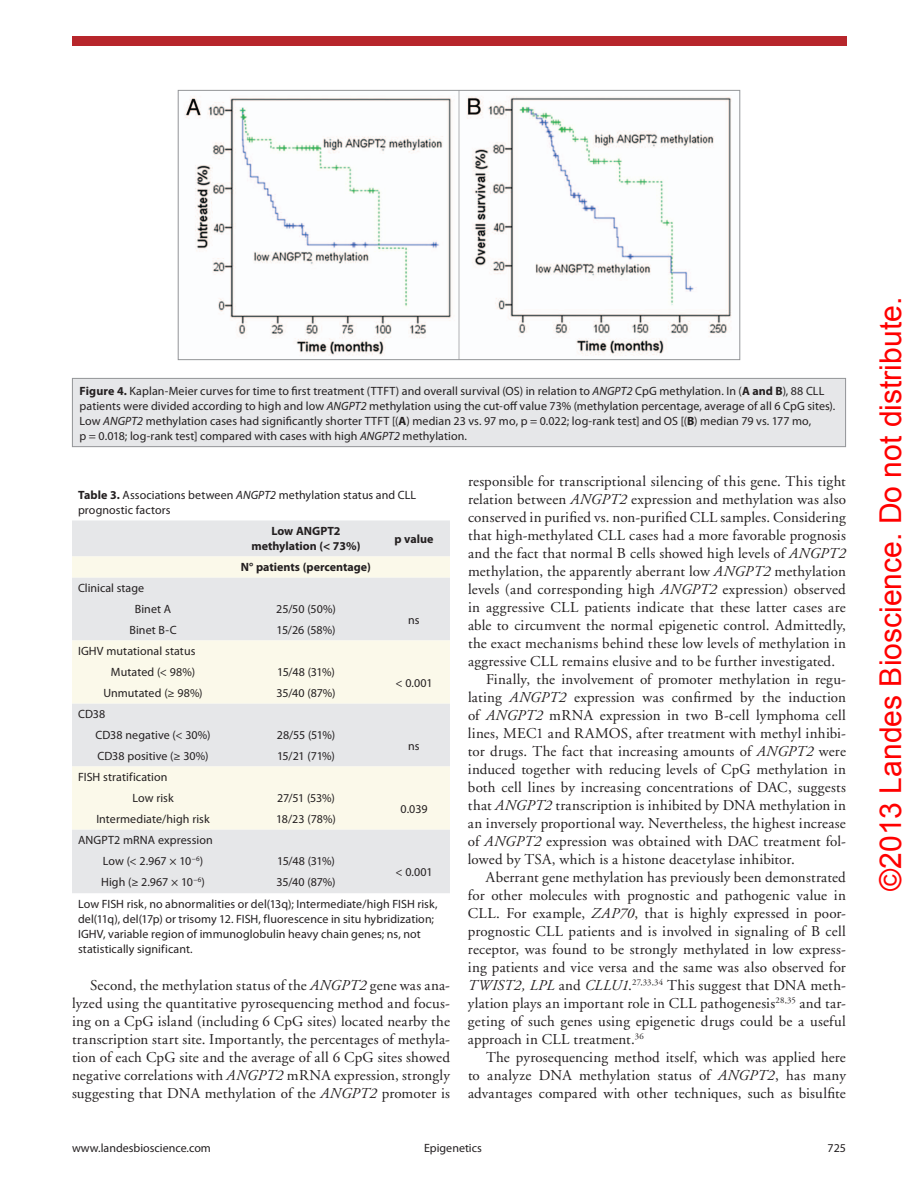
<style>
.page{position:relative;width:918px;height:1188px;background:#fff}
.page>*{position:absolute;margin:0;border:0;box-sizing:border-box;transform-origin:0 0}
.t1{font:30.15px "Arial";color:#f00}
.t2{font:15px/18px "Adobe Garamond";letter-spacing:.015em;color:#231f20;text-align:justify}
.t3{font:12px/15px "Myriad Pro";letter-spacing:.005em;color:#231f20}
.t4{font:700 12px/15px "Myriad Pro";color:#231f20;text-align:center}
.s1{font-weight:700}
.s2{font-style:italic}
</style>
<div class="page">
<div style="left:72px;top:36px;width:774px;height:10px;background:#b7262b"></div>
<div style="left:72px;top:378px;width:774px;height:69px;background:#e6e7e9"></div>
<div style="left:72px;top:378px;width:774px;height:69px;border:1px solid #939598"></div>
<img style="left:184px;top:92px;width:548px;height:266px">
<div style="left:178px;top:90px;width:562px;height:270px;border:1px solid #939598"></div>
<div style="left:72px;top:520px;width:378px;height:373px;background:#e6e7e9"></div>
<div style="left:72px;top:556px;width:378px;height:21px;background:#fbf9ea"></div>
<svg style="left:72px;top:640px;width:378px;height:189px;background:#f4f3e9"></svg>
<p class="t3" style="left:80px;top:383px;width:757px"><span class="s1">Figure 4.</span> Kaplan-Meier curves for time to first treatment (TTFT) and overall survival (OS) in relation to <span class="s2">ANGPT2</span> CpG methylation. In (<span class="s1">A and B</span>), 88 CLL patients were divided according to high and low <span class="s2">ANGPT2</span> methylation using the cut-off value 73% (methylation percentage, average of all 6 CpG sites).<br>Low <span class="s2">ANGPT2</span> methylation cases had significantly shorter TTFT [(<span class="s1">A</span>) median 23 vs. 97 mo, p = 0.022; log-rank test] and OS [(<span class="s1">B</span>) median 79 vs. 177 mo,<br>p = 0.018; log-rank test] compared with cases with high <span class="s2">ANGPT2</span> methylation.</p>
<p class="t3" style="left:78px;top:488px;width:340px"><span class="s1">Table 3.</span> Associations between <span class="s2">ANGPT2</span> methylation status and CLL prognostic factors</p>
<p class="t4" style="left:251px;top:524px;width:111px">Low ANGPT2 methylation (&lt; 73%)</p>
<p class="t4" style="left:394px;top:531px;width:41px">p value</p>
<p class="t4" style="left:241px;top:560px;width:132px">N° patients (percentage)</p>
<p class="t3" style="left:135px;top:578px;width:37px;line-height:21px;text-indent:-57px">Clinical stage<br>Binet A</p>
<p class="t3" style="left:276px;top:602px;width:61px">25/50 (50%)</p>
<p class="t3" style="left:129px;top:623px;width:48px">Binet B-C</p>
<p class="t3" style="left:277px;top:623px;width:60px">15/26 (58%)</p>
<p class="t3" style="left:78px;top:641px;width:119px;line-height:21px;text-align:right">IGHV mutational status<br>Mutated (&lt; 98%)</p>
<p class="t3" style="left:277px;top:665px;width:59px">15/48 (31%)</p>
<p class="t3" style="left:103px;top:686px;width:101px">Unmutated (≥ 98%)</p>
<p class="t3" style="left:276px;top:686px;width:61px">35/40 (87%)</p>
<p class="t3" style="left:96px;top:704px;width:117px;line-height:21px;text-indent:-17px">CD38<br>CD38 negative (&lt; 30%)</p>
<p class="t3" style="left:277px;top:728px;width:60px">28/55 (51%)</p>
<p class="t3" style="left:408px;top:612px;width:13px">ns</p>
<p class="t3" style="left:395px;top:675px;width:39px">&lt; 0.001</p>
<p class="t3" style="left:408px;top:738px;width:13px">ns</p>
<p class="t3" style="left:97px;top:749px;width:113px">CD38 positive (≥ 30%)</p>
<p class="t3" style="left:277px;top:749px;width:59px">15/21 (71%)</p>
<p class="t3" style="left:132px;top:767px;width:43px;line-height:21px;text-indent:-54px">FISH stratification<br>Low risk</p>
<p class="t3" style="left:277px;top:791px;width:59px">27/51 (53%)</p>
<p class="t3" style="left:401px;top:801px;width:29px">0.039</p>
<p class="t3" style="left:96px;top:812px;width:115px">Intermediate/high risk</p>
<p class="t3" style="left:276px;top:812px;width:61px">18/23 (78%)</p>
<p class="t3" style="left:103px;top:830px;width:111px;line-height:21px;text-indent:-25px">ANGPT2 mRNA expression<br>Low (&lt; 2.967 × 10<sup>−6</sup>)</p>
<p class="t3" style="left:277px;top:854px;width:59px">15/48 (31%)</p>
<p class="t3" style="left:395px;top:864px;width:39px">&lt; 0.001</p>
<p class="t3" style="left:101px;top:875px;width:105px">High (≥ 2.967 × 10<sup>−6</sup>)</p>
<p class="t3" style="left:78px;top:871px;width:361px;line-height:21.8px;text-indent:198px">35/40 (87%)<br>Low FISH risk, no abnormalities or del(13q); Intermediate/high FISH risk,</p>
<p class="t3" style="left:78px;top:911px;width:358px">del(11q), del(17p) or trisomy 12. FISH , fluorescence in situ hybridization;<br>IGHV, variable region of immunoglobulin heavy chain genes; ns, not statistically significant.</p>
<p class="t2" style="left:72px;top:977px;width:380px;text-indent:18px">Second, the methylation status of the <span class="s2">ANGPT2</span> gene was ana&shy;lyzed using the quantitative pyrosequencing method and focus&shy;ing on a CpG island (including 6 CpG sites) located nearby the transcription start site. Importantly, the percentages of methyla&shy;tion of each CpG site and the average of all 6 CpG sites showed negative correlations with <span class="s2">ANGPT2</span> mRNA expression, strongly suggesting that DNA methylation of the <span class="s2">ANGPT2</span> promoter is</p>
<p class="t2" style="left:468px;top:473px;width:379px">responsible for transcriptional silencing of this gene. This tight</p>
<p class="t2" style="left:468px;top:491px;width:379px">relation between <span class="s2">ANGPT2</span> expression and methylation was also</p>
<p class="t2" style="left:468px;top:509px;width:379px">conserved in purified vs. non-purified CLL samples. Considering</p>
<p class="t2" style="left:468px;top:527px;width:379px">that high-methylated CLL cases had a more favorable prognosis</p>
<p class="t2" style="left:468px;top:545px;width:379px">and the fact that normal B cells showed high levels of <span class="s2">ANGPT2</span></p>
<p class="t2" style="left:468px;top:563px;width:379px">methylation, the apparently aberrant low <span class="s2">ANGPT2</span> methylation</p>
<p class="t2" style="left:468px;top:581px;width:379px">levels (and corresponding high <span class="s2">ANGPT2</span> expression) observed</p>
<p class="t2" style="left:468px;top:599px;width:379px">in aggressive CLL patients indicate that these latter cases are</p>
<p class="t2" style="left:468px;top:617px;width:379px">able to circumvent the normal epigenetic control. Admittedly,</p>
<p class="t2" style="left:468px;top:635px;width:379px">the exact mechanisms behind these low levels of methylation in</p>
<p class="t2" style="left:468px;top:653px;width:369px">aggressive CLL remains elusive and to be further investigated.</p>
<p class="t2" style="left:486px;top:671px;width:361px">Finally, the involvement of promoter methylation in regu-</p>
<p class="t2" style="left:468px;top:689px;width:379px">lating <span class="s2">ANGPT2</span> expression was confirmed by the induction</p>
<p class="t2" style="left:468px;top:707px;width:379px">of <span class="s2">ANGPT2</span> mRNA expression in two B-cell lymphoma cell</p>
<p class="t2" style="left:468px;top:725px;width:379px">lines, MEC1 and RAMOS, after treatment with methyl inhibi-</p>
<p class="t2" style="left:468px;top:743px;width:379px">tor drugs. The fact that increasing amounts of <span class="s2">ANGPT2</span> were</p>
<p class="t2" style="left:468px;top:761px;width:379px">induced together with reducing levels of CpG methylation in</p>
<p class="t2" style="left:468px;top:779px;width:379px">both cell lines by increasing concentrations of DAC, suggests</p>
<p class="t2" style="left:468px;top:797px;width:379px">that <span class="s2">ANGPT2</span> transcription is inhibited by DNA methylation in</p>
<p class="t2" style="left:468px;top:815px;width:379px">an inversely proportional way. Nevertheless, the highest increase</p>
<p class="t2" style="left:468px;top:833px;width:379px">of <span class="s2">ANGPT2</span> expression was obtained with DAC treatment fol-</p>
<p class="t2" style="left:468px;top:851px;width:328px">lowed by TSA, which is a histone deacetylase inhibitor.</p>
<p class="t2" style="left:486px;top:869px;width:361px">Aberrant gene methylation has previously been demonstrated</p>
<p class="t2" style="left:468px;top:887px;width:379px">for other molecules with prognostic and pathogenic value in</p>
<p class="t2" style="left:468px;top:905px;width:379px">CLL. For example, <span class="s2">ZAP70</span>, that is highly expressed in poor-</p>
<p class="t2" style="left:468px;top:923px;width:379px">prognostic CLL patients and is involved in signaling of B cell</p>
<p class="t2" style="left:468px;top:941px;width:379px">receptor, was found to be strongly methylated in low express-</p>
<p class="t2" style="left:468px;top:959px;width:379px">ing patients and vice versa and the same was also observed for</p>
<p class="t2" style="left:468px;top:977px;width:379px"><span class="s2">TWIST2, LPL</span> and <span class="s2">CLLU1</span>.<sup>27,33,34</sup> This suggest that DNA meth-</p>
<p class="t2" style="left:468px;top:995px;width:379px">ylation plays an important role in CLL pathogenesis<sup>28,35</sup> and tar-</p>
<p class="t2" style="left:468px;top:1013px;width:379px">geting of such genes using epigenetic drugs could be a useful</p>
<p class="t2" style="left:468px;top:1031px;width:177px">approach in CLL treatment.<sup>36</sup></p>
<p class="t2" style="left:486px;top:1049px;width:361px">The pyrosequencing method itself, which was applied here</p>
<p class="t2" style="left:468px;top:1067px;width:379px">to analyze DNA methylation status of <span class="s2">ANGPT2</span>, has many</p>
<p class="t2" style="left:468px;top:1085px;width:379px">advantages compared with other techniques, such as bisulfite</p>
<p class="t3" style="left:72px;top:1140px;width:140px">www.landesbioscience.com</p>
<p class="t3" style="left:424px;top:1140px;width:59px">Epigenetics</p>
<p class="t3" style="left:828px;top:1140px;width:20px">725</p>
<h1 class="t1" style="left:871px;top:891px;width:595px;rotate:-90deg">©2013 Landes Bioscience. Do not distribute.</h1>
</div>
